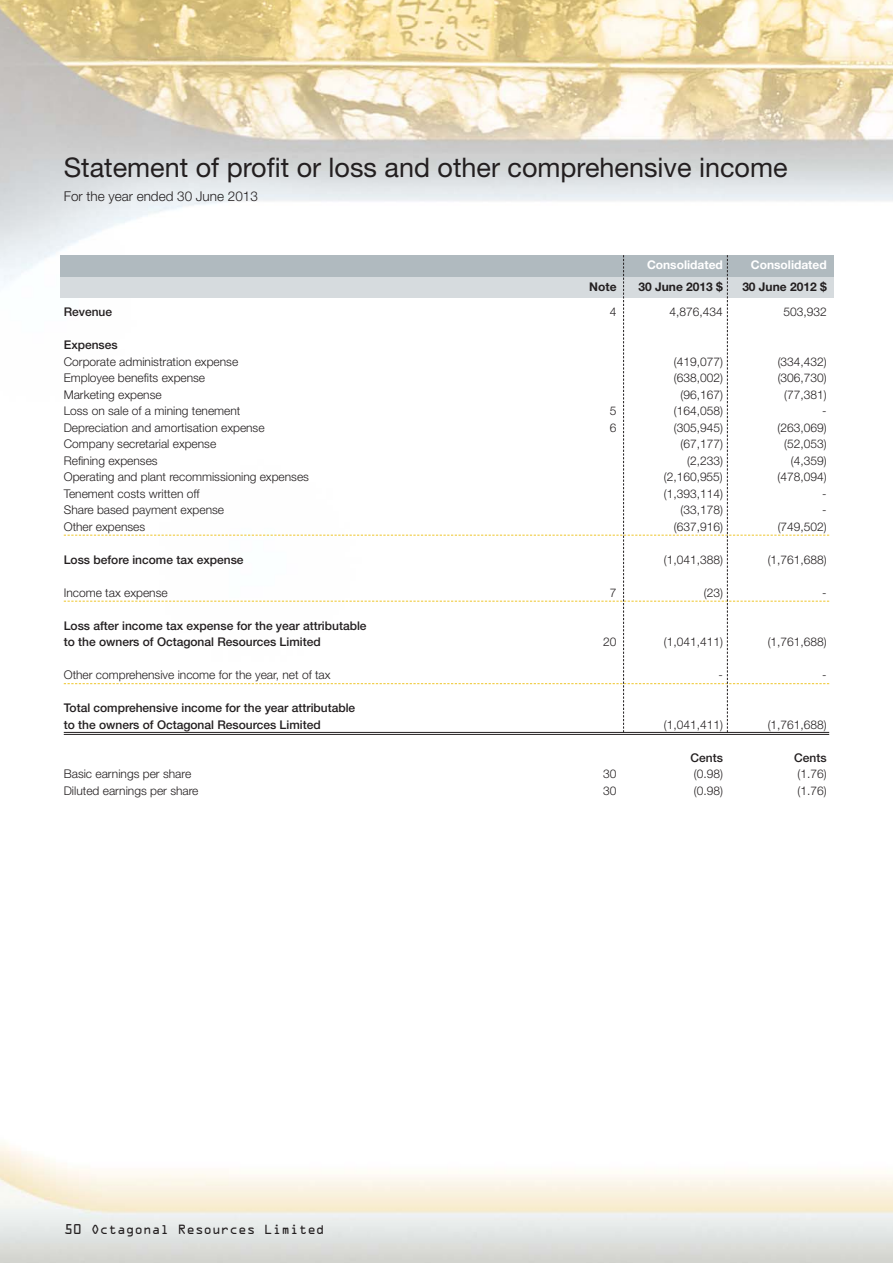
<style>
.page{position:relative;width:893px;height:1263px;background:#fff}
.page>*{position:absolute;margin:0;border:0;box-sizing:border-box;transform-origin:0 0}
.t1{font:27px "Helvetica Neue";color:#231f20}
.t2{font:300 13.5px "Helvetica Neue";color:#231f20}
.t3{font:300 12px "Helvetica Neue";color:#231f20}
.t4{font:500 12px/16.5px "Helvetica Neue";color:#231f20}
.t5{font:12px "OCRA";color:#231f20}
.t6{font:700 12px "Helvetica Neue";color:#231f20}
.t7{font:700 12px "Helvetica Neue";color:#fff}
.s1{font-size:12.75px}
</style>
<div class="page">
<img style="left:0;top:0;width:893px;height:1263px">
<hr style="left:64px;top:732px;width:765px;height:1px;background:#231f20">
<hr style="left:64px;top:734px;width:765px;height:1px;background:#231f20">
<svg style="left:64px;top:255px;width:765px;height:477px"></svg>
<h1 class="t1" style="left:64px;top:157px;width:725px">Statement of profit or loss and other comprehensive income</h1>
<p class="t2" style="left:64px;top:191px;width:196px">For the year ended 30 June 2013</p>
<p class="t7" style="left:647px;top:261px;width:77px">Consolidated</p>
<p class="t7" style="left:751px;top:261px;width:77px">Consolidated</p>
<p class="t6" style="left:589px;top:282px;width:29px">Note</p>
<p class="t6" style="left:638px;top:282px;width:86px">30 June 2013 $</p>
<p class="t6" style="left:742px;top:282px;width:86px">30 June 2012 $</p>
<p class="t4" style="left:64px;top:305px;width:50px">Revenue</p>
<p class="t3" style="left:610px;top:307px;width:8px">4</p>
<p class="t3" style="left:670px;top:307px;width:55px">4,876,434</p>
<p class="t3" style="left:783px;top:307px;width:45px">503,932</p>
<p class="t4" style="left:64px;top:338px;width:55px">Expenses</p>
<p class="t3" style="left:64px;top:357px;width:176px">Corporate administration expense</p>
<p class="t3" style="left:674px;top:357px;width:51px">(419,077)</p>
<p class="t3" style="left:778px;top:357px;width:51px">(334,432)</p>
<p class="t3" style="left:64px;top:373px;width:143px">Employee benefits expense</p>
<p class="t3" style="left:674px;top:373px;width:51px">(638,002)</p>
<p class="t3" style="left:778px;top:373px;width:51px">(306,730)</p>
<p class="t3" style="left:64px;top:390px;width:99px">Marketing expense</p>
<p class="t3" style="left:680px;top:390px;width:44px">(96,167)</p>
<p class="t3" style="left:784px;top:390px;width:44px">(77,381)</p>
<p class="t3" style="left:64px;top:406px;width:178px">Loss on sale of a mining tenement</p>
<p class="t3" style="left:610px;top:406px;width:8px">5</p>
<p class="t3" style="left:674px;top:406px;width:51px">(164,058)</p>
<p class="t3" style="left:822px;top:406px;width:6px">-</p>
<p class="t3" style="left:64px;top:423px;width:202px">Depreciation and amortisation expense</p>
<p class="t3" style="left:610px;top:423px;width:8px">6</p>
<p class="t3" style="left:674px;top:423px;width:51px">(305,945)</p>
<p class="t3" style="left:778px;top:423px;width:51px">(263,069)</p>
<p class="t3" style="left:64px;top:439px;width:154px">Company secretarial expense</p>
<p class="t3" style="left:680px;top:439px;width:44px">(67,177)</p>
<p class="t3" style="left:784px;top:439px;width:44px">(52,053)</p>
<p class="t3" style="left:64px;top:456px;width:95px">Refining expenses</p>
<p class="t3" style="left:687px;top:456px;width:37px">(2,233)</p>
<p class="t3" style="left:791px;top:456px;width:37px">(4,359)</p>
<p class="t3" style="left:64px;top:472px;width:247px">Operating and plant recommissioning expenses</p>
<p class="t3" style="left:664px;top:472px;width:61px">(2,160,955)</p>
<p class="t3" style="left:778px;top:472px;width:51px">(478,094)</p>
<p class="t3" style="left:64px;top:489px;width:137px">Tenement costs written off</p>
<p class="t3" style="left:664px;top:489px;width:61px">(1,393,114)</p>
<p class="t3" style="left:822px;top:489px;width:6px">-</p>
<p class="t3" style="left:64px;top:505px;width:162px">Share based payment expense</p>
<p class="t3" style="left:680px;top:505px;width:44px">(33,178)</p>
<p class="t3" style="left:822px;top:505px;width:6px">-</p>
<p class="t3" style="left:64px;top:522px;width:83px">Other expenses</p>
<p class="t3" style="left:674px;top:522px;width:51px">(637,916)</p>
<p class="t3" style="left:778px;top:522px;width:51px">(749,502)</p>
<p class="t4" style="left:64px;top:552px;width:181px">Loss before income tax expense</p>
<p class="t3" style="left:664px;top:555px;width:61px">(1,041,388)</p>
<p class="t3" style="left:768px;top:555px;width:61px">(1,761,688)</p>
<p class="t3" style="left:64px;top:588px;width:105px">Income tax expense</p>
<p class="t3" style="left:610px;top:588px;width:8px">7</p>
<p class="t3" style="left:704px;top:588px;width:21px">(23)</p>
<p class="t3" style="left:822px;top:588px;width:6px">-</p>
<p class="t4" style="left:64px;top:618px;width:304px">Loss after income tax expense for the year attributable to the owners of Octagonal Resources Limited</p>
<p class="t3" style="left:603px;top:637px;width:15px">20</p>
<p class="t3" style="left:664px;top:637px;width:61px">(1,041,411)</p>
<p class="t3" style="left:768px;top:637px;width:61px">(1,761,688)</p>
<p class="t3" style="left:64px;top:670px;width:268px">Other comprehensive income for the year, net of tax</p>
<p class="t3" style="left:718px;top:670px;width:6px">-</p>
<p class="t3" style="left:822px;top:670px;width:6px">-</p>
<p class="t4" style="left:64px;top:701px;width:293px">Total comprehensive income for the year attributable to the owners of Octagonal Resources Limited</p>
<p class="t3" style="left:664px;top:720px;width:61px">(1,041,411)</p>
<p class="t3" style="left:768px;top:720px;width:61px">(1,761,688)</p>
<p class="t4" style="left:690px;top:750px;width:34px">Cents</p>
<p class="t4" style="left:794px;top:750px;width:34px">Cents</p>
<p class="t3" style="left:64px;top:769px;width:129px">Basic earnings per share</p>
<p class="t3" style="left:603px;top:769px;width:15px">30</p>
<p class="t3" style="left:694px;top:769px;width:31px">(0.98)</p>
<p class="t3" style="left:798px;top:769px;width:31px">(1.76)</p>
<p class="t3" style="left:64px;top:786px;width:136px">Diluted earnings per share</p>
<p class="t3" style="left:603px;top:786px;width:15px">30</p>
<p class="t3" style="left:694px;top:786px;width:31px">(0.98)</p>
<p class="t3" style="left:798px;top:786px;width:31px">(1.76)</p>
<p class="t5" style="left:64px;top:1224px;width:262px"><span class="s1">50</span> Octagonal Resources Limited</p>
</div>
